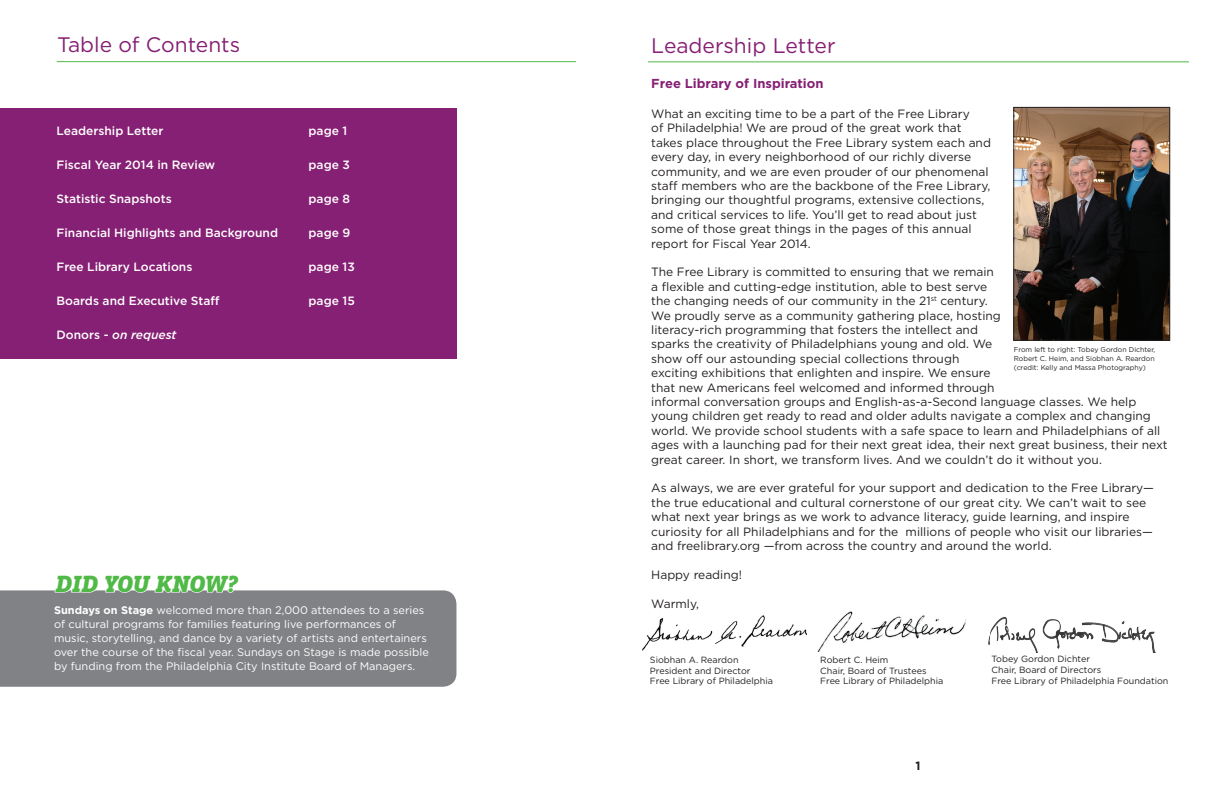
<style>
.page{position:relative;width:1224px;height:792px;background:#fff}
.page>*{position:absolute;margin:0;border:0;box-sizing:border-box;transform-origin:0 0}
.t1{font:italic 900 24px "Vista Slab Alt";letter-spacing:-.015em;color:#51b948}
.t2{font:21px "Gotham";color:#862074}
.t3{font:700 13px "Gotham";color:#862074}
.t4{font:12px/14.4px "Gotham";color:#231f20}
.t5{font:500 12px "Gotham";color:#fff}
.t6{font:italic 500 12px "Gotham";color:#fff}
.t7{font:700 12px "Gotham";color:#231f20}
.t8{font:11px/14px "Gotham";color:#fff}
.t9{font:9px/10.8px "Gotham";color:#231f20}
.t10{font:7px/9px "Gotham";color:#231f20;text-align:justify}
.s1{font-style:normal}
.s2{font-weight:700}
</style>
<div class="page">
<div style="left:0;top:108px;width:456px;height:251px;background:#862074"></div>
<img style="left:1016px;top:109px;width:152px;height:230px">
<div style="left:1014px;top:107px;width:156px;height:234px;border:1px solid #231f20"></div>
<hr style="left:648px;top:62px;width:541px;height:1px;background:#51b948">
<hr style="left:57px;top:61px;width:519px;height:1px;background:#51b948">
<div style="left:0;top:590px;width:456px;height:97px;background:#808285"></div>
<div style="left:54px;top:590px;width:186px;height:97px;background:#808285"></div>
<img style="left:642px;top:615px;width:165px;height:46px">
<img style="left:817px;top:611px;width:149px;height:41px">
<img style="left:988px;top:616px;width:168px;height:36px">
<h2 class="t2" style="left:57px;top:31px;width:185px">Table of Contents</h2>
<p class="t5" style="left:57px;top:123px;width:108px">Leadership Letter</p>
<p class="t5" style="left:309px;top:123px;width:40px">page 1</p>
<p class="t5" style="left:57px;top:157px;width:160px">Fiscal Year 2014 in Review</p>
<p class="t5" style="left:309px;top:157px;width:43px">page 3</p>
<p class="t5" style="left:57px;top:191px;width:117px">Statistic Snapshots</p>
<p class="t5" style="left:309px;top:191px;width:43px">page 8</p>
<p class="t5" style="left:57px;top:225px;width:223px">Financial Highlights and Background</p>
<p class="t5" style="left:309px;top:225px;width:43px">page 9</p>
<p class="t5" style="left:57px;top:259px;width:137px">Free Library Locations</p>
<p class="t5" style="left:309px;top:259px;width:48px">page 13</p>
<p class="t5" style="left:57px;top:293px;width:164px">Boards and Executive Staff</p>
<p class="t5" style="left:309px;top:293px;width:48px">page 15</p>
<p class="t6" style="left:57px;top:327px;width:121px"><span class="s1">Donors -</span> on request</p>
<h1 class="t1" style="left:56px;top:573px;width:184px">DID YOU KNOW?</h1>
<p class="t8" style="left:54px;top:603px;width:376px"><span class="s2">Sundays on Stage</span> welcomed more than 2,000 attendees to a series of cultural programs for families featuring live performances of music, storytelling, and dance by a variety of artists and entertainers over the course of the fiscal year. Sundays on Stage is made possible by funding from the Philadelphia City Institute Board of Managers.</p>
<h2 class="t2" style="left:651px;top:32px;width:186px">Leadership Letter</h2>
<p class="t3" style="left:651px;top:75px;width:174px">Free Library of Inspiration</p>
<p class="t4" style="left:651px;top:106px;width:341px">What an exciting time to be a part of the Free Library<br>of Philadelphia! We are proud of the great work that takes place throughout the Free Library system each and every day, in every neighborhood of our richly diverse community, and we are even prouder of our phenomenal staff members who are the backbone of the Free Library, bringing our thoughtful programs, extensive collections, and critical services to life. You’ll get to read about just some of those great things in the pages of this annual report for Fiscal Year 2014.</p>
<p class="t4" style="left:651px;top:265px;width:518px">The Free Library is committed to ensuring that we remain<br>a flexible and cutting-edge institution, able to best serve<br>the changing needs of our community in the 21<sup>st</sup> century.<br>We proudly serve as a community gathering place, hosting<br>literacy-rich programming that fosters the intellect and<br>sparks the creativity of Philadelphians young and old. We<br>show off our astounding special collections through<br>exciting exhibitions that enlighten and inspire. We ensure<br>that new Americans feel welcomed and informed through<br>informal conversation groups and English-as-a-Second language classes. We help young children get ready to read and older adults navigate a complex and changing world. We provide school students with a safe space to learn and Philadelphians of all ages with a launching pad for their next great idea, their next great business, their next great career. In short, we transform lives. And we couldn’t do it without you.</p>
<p class="t4" style="left:651px;top:481px;width:504px">As always, we are ever grateful for your support and dedication to the Free Library— the true educational and cultural cornerstone of our great city. We can’t wait to see what next year brings as we work to advance literacy, guide learning, and inspire curiosity for all Philadelphians and for the millions of people who visit our libraries— and freelibrary.org —from across the country and around the world.</p>
<p class="t4" style="left:651px;top:567px;width:92px">Happy reading!</p>
<p class="t4" style="left:651px;top:596px;width:49px">Warmly,</p>
<p class="t10" style="left:1014px;top:345px;width:143px">From left to right: Tobey Gordon Dichter, Robert C. Heim, and Siobhan A. Reardon (credit: Kelly and Massa Photography)</p>
<p class="t9" style="left:650px;top:654px;width:125px">Siobhan A. Reardon<br>President and Director<br>Free Library of Philadelphia</p>
<p class="t9" style="left:820px;top:654px;width:125px">Robert C. Heim<br>Chair, Board of Trustees<br>Free Library of Philadelphia</p>
<p class="t9" style="left:992px;top:654px;width:178px">Tobey Gordon Dichter<br>Chair, Board of Directors<br>Free Library of Philadelphia Foundation</p>
<p class="t7" style="left:916px;top:757px;width:7px">1</p>
</div>
